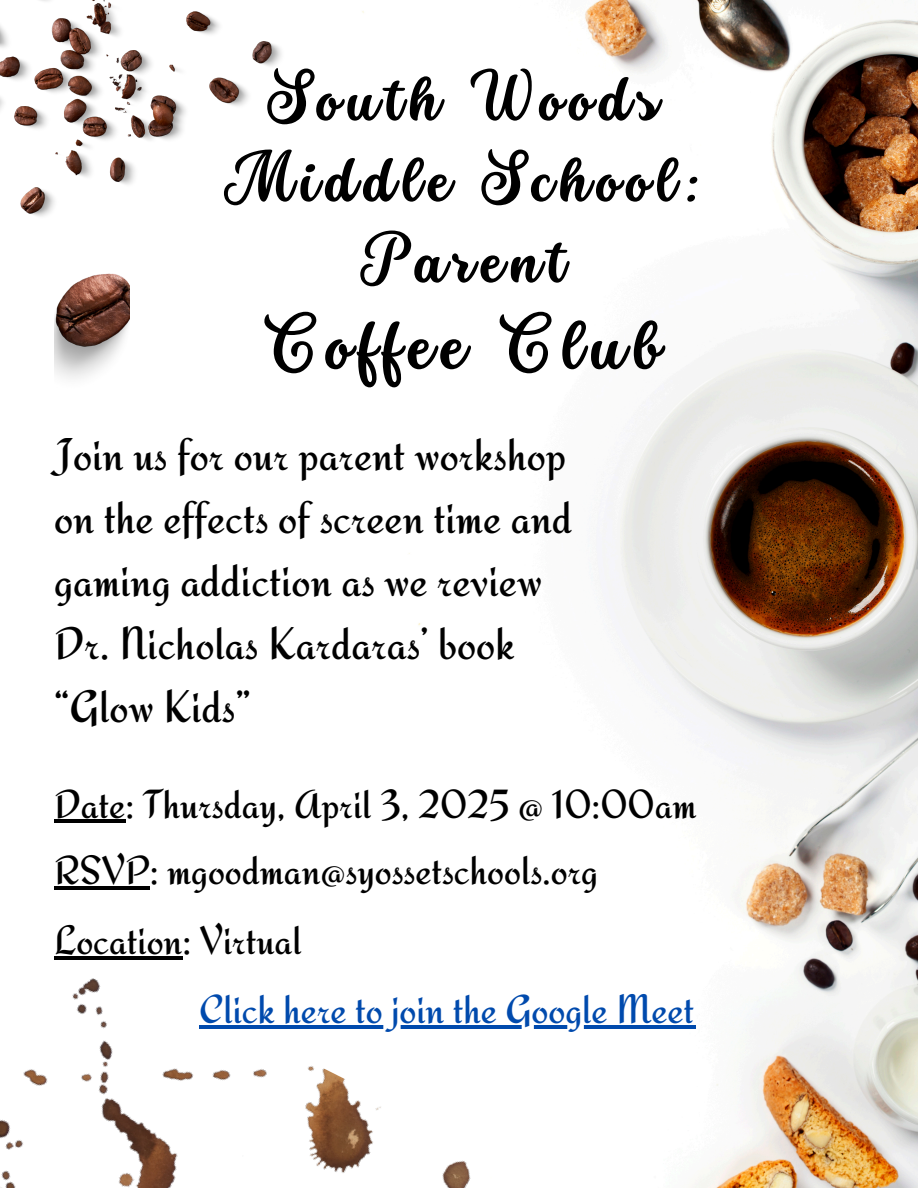
<style>
.page{position:relative;width:918px;height:1188px;background:#fff}
.page>*{position:absolute;margin:0;border:0;box-sizing:border-box;transform-origin:0 0}
.t1{font:63.9px "Stars Love";letter-spacing:.12em;color:#000}
.t2{font:57.9px/81px "Stars Love";letter-spacing:.12em;color:#000;text-align:center}
.t3{font:45.75px/63px "Redressed";color:#000}
.t4{font:40.5px "Redressed";color:#000}
.t5{font:40.5px "Redressed";color:#004aad}
</style>
<div class="page">
<img style="left:54px;top:0;width:864px;height:1188px">
<img style="left:0;top:0;width:286px;height:220px">
<img style="left:54px;top:274px;width:75px;height:115px">
<img style="left:0;top:948px;width:489px;height:240px">
<hr style="left:54px;top:820px;width:71px;height:3px;background:#000">
<hr style="left:54px;top:886px;width:96px;height:4px;background:#000">
<hr style="left:54px;top:956px;width:128px;height:3px;background:#000">
<hr style="left:199px;top:1025px;width:496px;height:4px;background:#004aad">
<p class="t2" style="left:224px;top:60px;width:478px">South Woods<br>Middle School:<br>Parent</p>
<p class="t1" style="left:264px;top:310px;width:397px">Coffee Club</p>
<p class="t3" style="left:54px;top:423px;width:520px">Join us for our parent workshop on the effects of screen time and gaming addiction as we review<br>Dr. Nicholas Kardaras’ book “Glow Kids”</p>
<h1 class="t4" style="left:54px;top:780px;width:644px">Date: Thursday, April 3, 2025 @ 10:00am</h1>
<h2 class="t4" style="left:54px;top:846px;width:545px">RSVP: mgoodman@syossetschools.org</h2>
<p class="t4" style="left:54px;top:916px;width:249px">Location: Virtual</p>
<p class="t5" style="left:199px;top:985px;width:497px">Click here to join the Google Meet</p>
</div>
